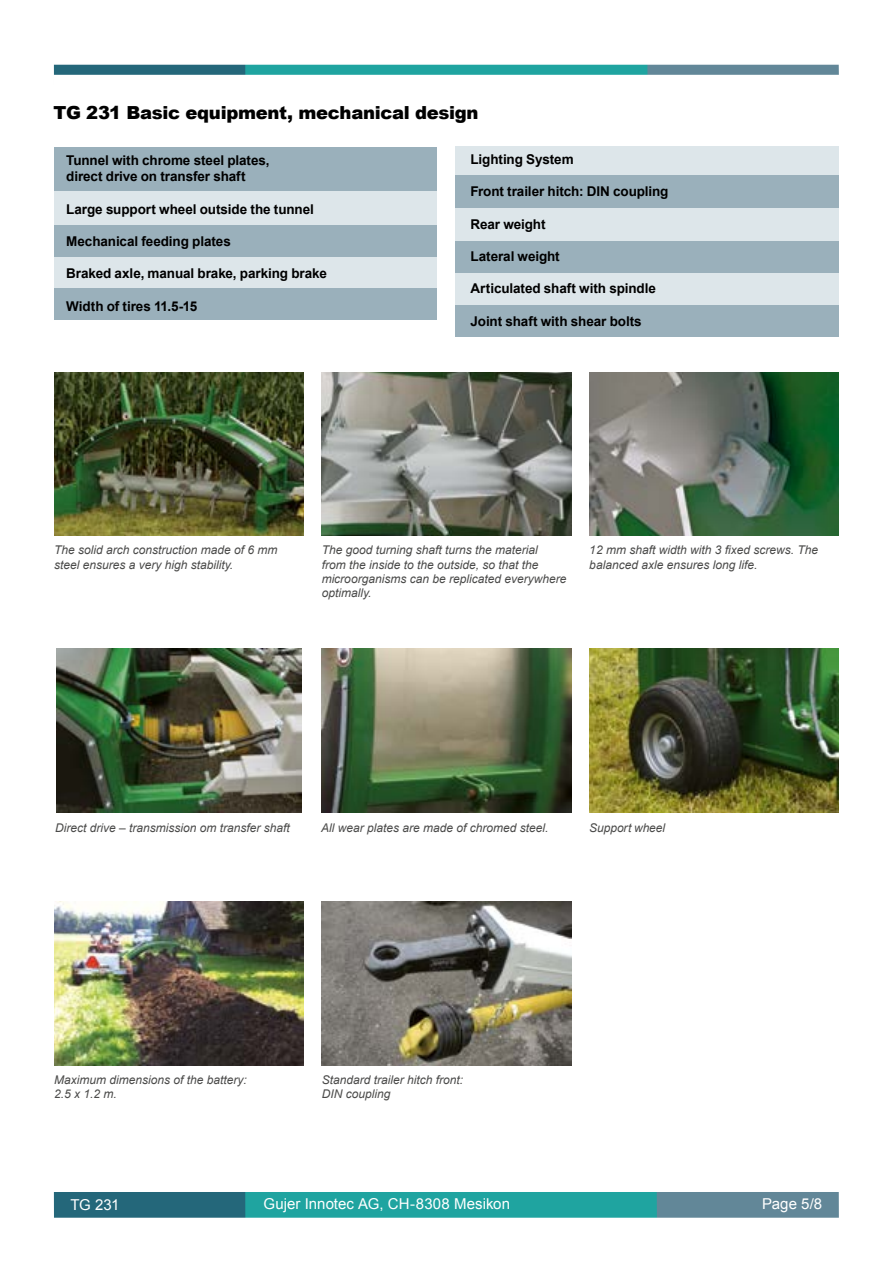
<style>
.page{position:relative;width:893px;height:1263px;background:#fff}
.page>*{position:absolute;margin:0;border:0;box-sizing:border-box;transform-origin:0 0}
.t1{font:900 18px "Arial";letter-spacing:-.015em;color:#000}
.t2{font:15px "Arial";letter-spacing:.005em;color:#fff}
.t3{font:700 13.5px/16.2px "Arial";letter-spacing:-.005em;color:#000}
.t4{font:italic 12px/14.4px "Arial";color:#4a4a49}
</style>
<div class="page">
<div style="left:648px;top:1192px;width:191px;height:28px;background:#628798"></div>
<div style="left:238px;top:1192px;width:419px;height:45px;background:#1fa4a0"></div>
<div style="left:54px;top:1192px;width:191px;height:37px;background:#24677a"></div>
<div style="left:547px;top:64px;width:292px;height:12px;background:#628798"></div>
<div style="left:234px;top:64px;width:414px;height:32px;background:#1fa4a0"></div>
<div style="left:54px;top:64px;width:191px;height:25px;background:#24677a"></div>
<div style="left:45px;top:42px;width:820px;height:23px;background:#fff;border:2px solid #fff"></div>
<div style="left:52px;top:75px;width:820px;height:23px;background:#fff"></div>
<div style="left:54px;top:1218px;width:785px;height:19px;background:#fff"></div>
<div style="left:54px;top:183px;width:383px;height:132px;background:#dde6ea"></div>
<div style="left:455px;top:147px;width:384px;height:174px;background:#dde6ea"></div>
<div style="left:54px;top:147px;width:383px;height:44px;background:#9ab0bb"></div>
<div style="left:54px;top:225px;width:383px;height:32px;background:#9ab0bb"></div>
<div style="left:54px;top:288px;width:383px;height:32px;background:#9ab0bb"></div>
<div style="left:455px;top:175px;width:384px;height:33px;background:#9ab0bb"></div>
<div style="left:455px;top:241px;width:384px;height:32px;background:#9ab0bb"></div>
<img style="left:54px;top:372px;width:250px;height:164px">
<img style="left:54px;top:901px;width:249px;height:164px">
<div style="left:455px;top:305px;width:384px;height:32px;background:#9ab0bb"></div>
<img style="left:589px;top:648px;width:250px;height:164px">
<img style="left:322px;top:648px;width:249px;height:164px">
<img style="left:322px;top:372px;width:249px;height:164px">
<img style="left:322px;top:901px;width:249px;height:164px">
<img style="left:589px;top:372px;width:250px;height:164px">
<img style="left:56px;top:648px;width:245px;height:164px">
<h1 class="t1" style="left:54px;top:100px;width:427px">TG 231 Basic equipment, mechanical design</h1>
<p class="t3" style="left:66px;top:153px;width:205px">Tunnel with chrome steel plates, direct drive on transfer shaft</p>
<p class="t3" style="left:66px;top:201px;width:249px">Large support wheel outside the tunnel</p>
<p class="t3" style="left:66px;top:234px;width:166px">Mechanical feeding plates</p>
<p class="t3" style="left:66px;top:266px;width:262px">Braked axle, manual brake, parking brake</p>
<p class="t3" style="left:66px;top:298px;width:132px">Width of tires 11.5-15</p>
<p class="t3" style="left:471px;top:151px;width:105px">Lighting System</p>
<p class="t3" style="left:471px;top:184px;width:199px">Front trailer hitch: DIN coupling</p>
<p class="t3" style="left:471px;top:216px;width:76px">Rear weight</p>
<p class="t3" style="left:471px;top:249px;width:91px">Lateral weight</p>
<p class="t3" style="left:471px;top:281px;width:187px">Articulated shaft with spindle</p>
<p class="t3" style="left:471px;top:313px;width:173px">Joint shaft with shear bolts</p>
<p class="t4" style="left:54px;top:543px;width:225px">The solid arch construction made of 6 mm steel ensures a very high stability.</p>
<p class="t4" style="left:322px;top:543px;width:246px">The good turning shaft turns the material<br>from the inside to the outside, so that the microorganisms can be replicated everywhere optimally.</p>
<p class="t4" style="left:589px;top:543px;width:230px">12 mm shaft width with 3 fixed screws. The balanced axle ensures long life.</p>
<p class="t4" style="left:55px;top:820px;width:236px">Direct drive – transmission om transfer shaft</p>
<p class="t4" style="left:321px;top:820px;width:229px">All wear plates are made of chromed steel.</p>
<p class="t4" style="left:589px;top:820px;width:77px">Support wheel</p>
<p class="t4" style="left:54px;top:1072px;width:194px">Maximum dimensions of the battery:<br>2.5 x 1.2 m.</p>
<p class="t4" style="left:322px;top:1072px;width:143px">Standard trailer hitch front:<br>DIN coupling</p>
<p class="t2" style="left:70px;top:1194px;width:51px">TG 231</p>
<p class="t2" style="left:264px;top:1194px;width:248px">Gujer Innotec AG, CH-8308 Mesikon</p>
<p class="t2" style="left:762px;top:1194px;width:62px">Page 5/8</p>
</div>
